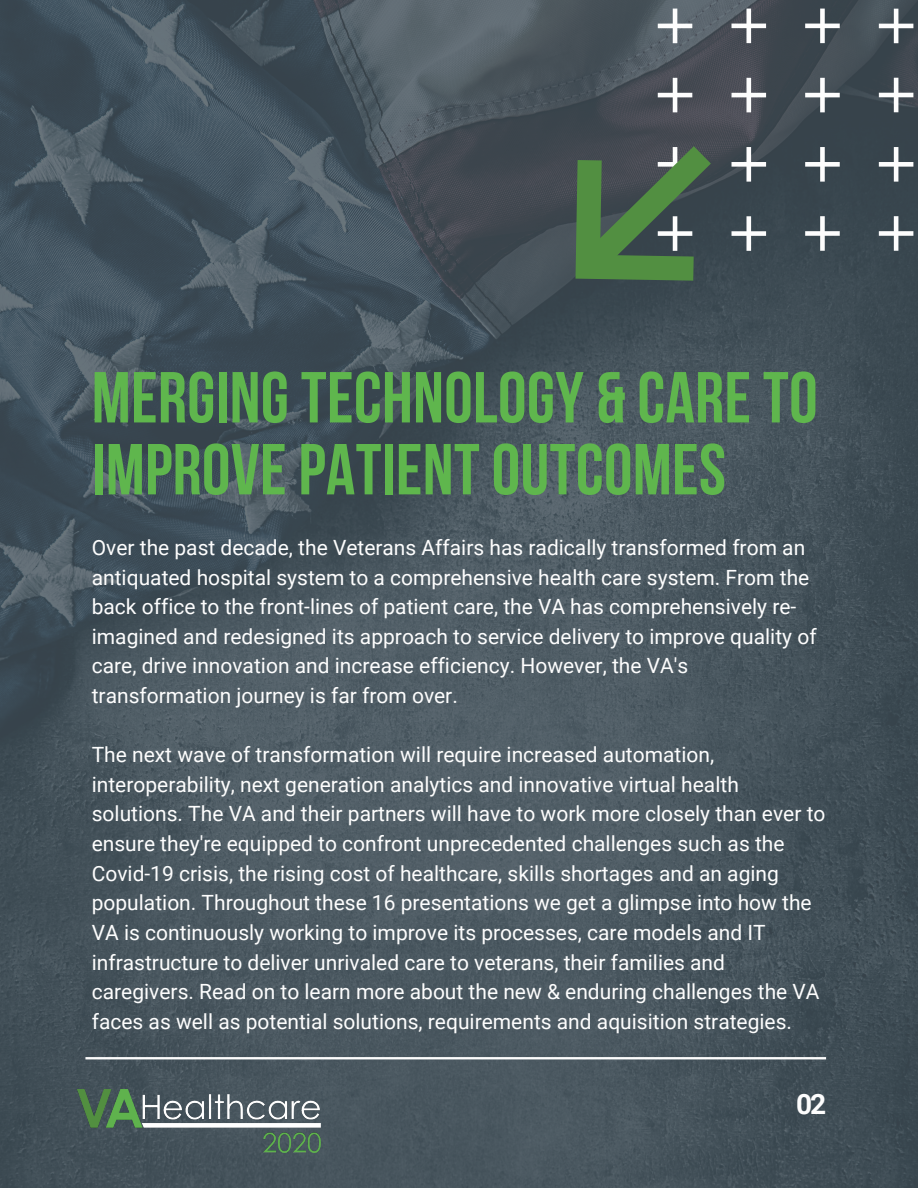
<style>
.page{position:relative;width:918px;height:1188px;background:#fff}
.page>*{position:absolute;margin:0;border:0;box-sizing:border-box;transform-origin:0 0}
.t1{font:72px/72px "Bebas Neue Cyrillic";letter-spacing:.005em;color:#5fb64d}
.t2{font:700 28.05px "Roboto";color:#fdfdfd}
.t3{font:21px/29.5px "Roboto";color:#fdfdfd}
</style>
<div class="page">
<img style="left:0;top:0;width:918px;height:1188px">
<svg style="left:85px;top:1057px;width:741px;height:2px"></svg>
<svg style="left:658px;top:9px;width:255px;height:242px;background:#4d565e"></svg>
<svg style="left:517px;top:146px;width:194px;height:193px;background:#455b50"></svg>
<img style="left:77px;top:1090px;width:243px;height:63px">
<h1 class="t1" style="left:92px;top:368px;width:727px">MERGING TECHNOLOGY &amp; CARE TO<br>IMPROVE PATIENT OUTCOMES</h1>
<p class="t3" style="left:92px;top:533px;width:726px">Over the past decade, the Veterans Affairs has radically transformed from an antiquated hospital system to a comprehensive health care system. From the back office to the front-lines of patient care, the VA has comprehensively re&shy;imagined and redesigned its approach to service delivery to improve quality of care, drive innovation and increase efficiency. However, the VA's transformation journey is far from over.</p>
<p class="t3" style="left:92px;top:740px;width:735px">The next wave of transformation will require increased automation, interoperability, next generation analytics and innovative virtual health solutions. The VA and their partners will have to work more closely than ever to ensure they're equipped to confront unprecedented challenges such as the Covid-19 crisis, the rising cost of healthcare, skills shortages and an aging population. Throughout these 16 presentations we get a glimpse into how the VA is continuously working to improve its processes, care models and IT infrastructure to deliver unrivaled care to veterans, their families and caregivers. Read on to learn more about the new &amp; enduring challenges the VA faces as well as potential solutions, requirements and aquisition strategies.</p>
<h2 class="t2" style="left:796px;top:1088px;width:31px">02</h2>
</div>
